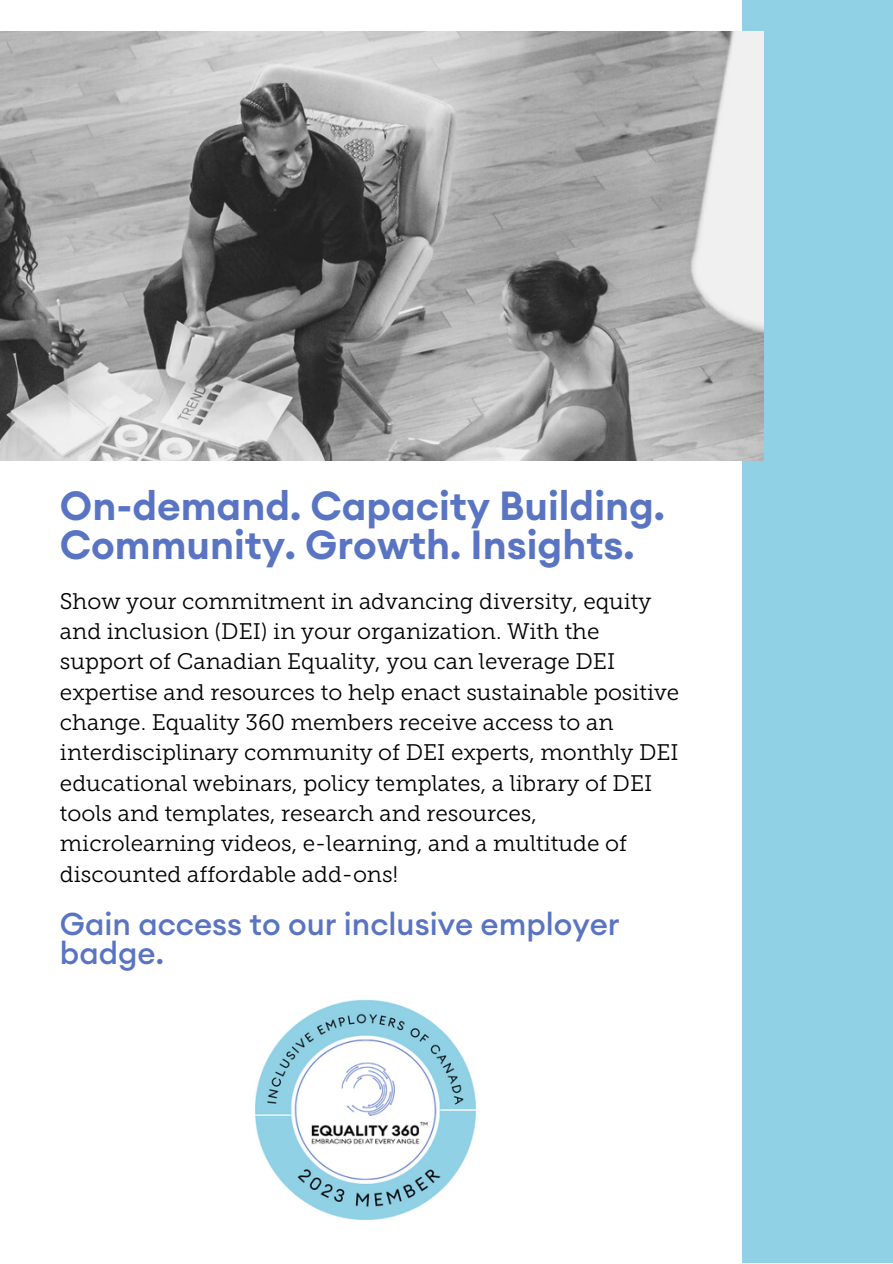
<style>
.page{position:relative;width:893px;height:1264px;background:#fff}
.page>*{position:absolute;margin:0;border:0;box-sizing:border-box;transform-origin:0 0}
.t1{font:600 40.05px/39.3px "Euclid Circular A";color:#5974c2}
.t2{font:500 31.05px/28px "Euclid Circular A";color:#5974c2}
.t3{font:22.5px/30.3px "Museo Slab 300";color:#000}
</style>
<div class="page">
<div style="left:742px;top:0;width:150px;height:1262px;background:#91d1e6"></div>
<img style="left:0;top:32px;width:763px;height:428px">
<img style="left:255px;top:1000px;width:221px;height:220px">
<p class="t1" style="left:60px;top:488px;width:606px">On-demand. Capacity Building.<br>Community. Growth. Insights.</p>
<p class="t3" style="left:60px;top:587px;width:621px">Show your commitment in advancing diversity, equity and inclusion (DEI) in your organization. With the support of Canadian Equality, you can leverage DEI expertise and resources to help enact sustainable positive change. Equality 360 members receive access to an interdisciplinary community of DEI experts, monthly DEI educational webinars, policy templates, a library of DEI tools and templates, research and resources, microlearning videos, e-learning, and a multitude of discounted affordable add-ons!</p>
<p class="t2" style="left:60px;top:911px;width:561px">Gain access to our inclusive employer badge.</p>
</div>
